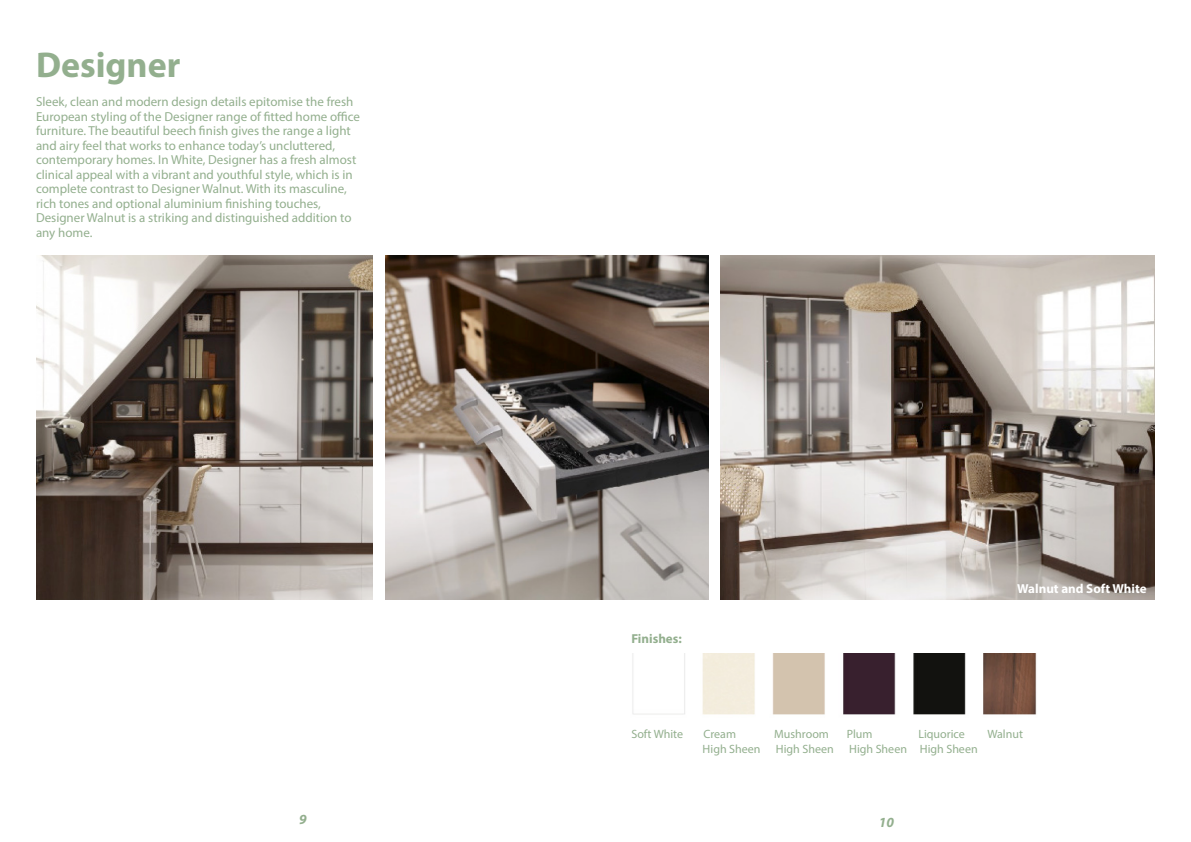
<style>
.page{position:relative;width:1191px;height:842px;background:#fff}
.page>*{position:absolute;margin:0;border:0;box-sizing:border-box;transform-origin:0 0}
.t1{font:700 36px "Myriad Pro";color:#93af8e}
.t2{font:italic 700 14px "Myriad Pro";color:#93af8e}
.t3{font:13px/14.5px "Myriad Pro";color:#93af8e}
.t4{font:700 13px "Myriad Pro";color:#fff}
.t5{font:700 13px "Myriad Pro";color:#93af8e}
.t6{font:12px "Myriad Pro";color:#93af8e}
</style>
<div class="page">
<img style="left:721px;top:255px;width:434px;height:345px">
<img style="left:36px;top:255px;width:336px;height:345px">
<img style="left:386px;top:255px;width:323px;height:345px">
<img style="left:632px;top:653px;width:405px;height:62px">
<p class="t1" style="left:36px;top:42px;width:146px">Designer</p>
<p class="t3" style="left:36px;top:94px;width:325px">Sleek, clean and modern design details epitomise the fresh European styling of the Designer range of fitted home office furniture. The beautiful beech finish gives the range a light and airy feel that works to enhance today’s uncluttered, contemporary homes. In White, Designer has a fresh almost clinical appeal with a vibrant and youthful style, which is in complete contrast to Designer Walnut. With its masculine, rich tones and optional aluminium finishing touches, Designer Walnut is a striking and distinguished addition to any home.</p>
<p class="t5" style="left:631px;top:630px;width:52px">Finishes:</p>
<p class="t4" style="left:1017px;top:580px;width:131px">Walnut and Soft White</p>
<p class="t6" style="left:631px;top:727px;width:53px">Soft White</p>
<p class="t6" style="left:703px;top:727px;width:34px">Cream</p>
<p class="t6" style="left:774px;top:727px;width:56px">Mushroom</p>
<p class="t6" style="left:846px;top:727px;width:27px">Plum</p>
<p class="t6" style="left:918px;top:727px;width:48px">Liquorice</p>
<p class="t6" style="left:987px;top:727px;width:37px">Walnut</p>
<p class="t6" style="left:702px;top:741px;width:59px">High Sheen</p>
<p class="t6" style="left:776px;top:741px;width:59px">High Sheen</p>
<p class="t6" style="left:849px;top:741px;width:130px">High Sheen High Sheen</p>
<p class="t2" style="left:299px;top:810px;width:9px">9</p>
<p class="t2" style="left:878px;top:813px;width:17px">10</p>
</div>
